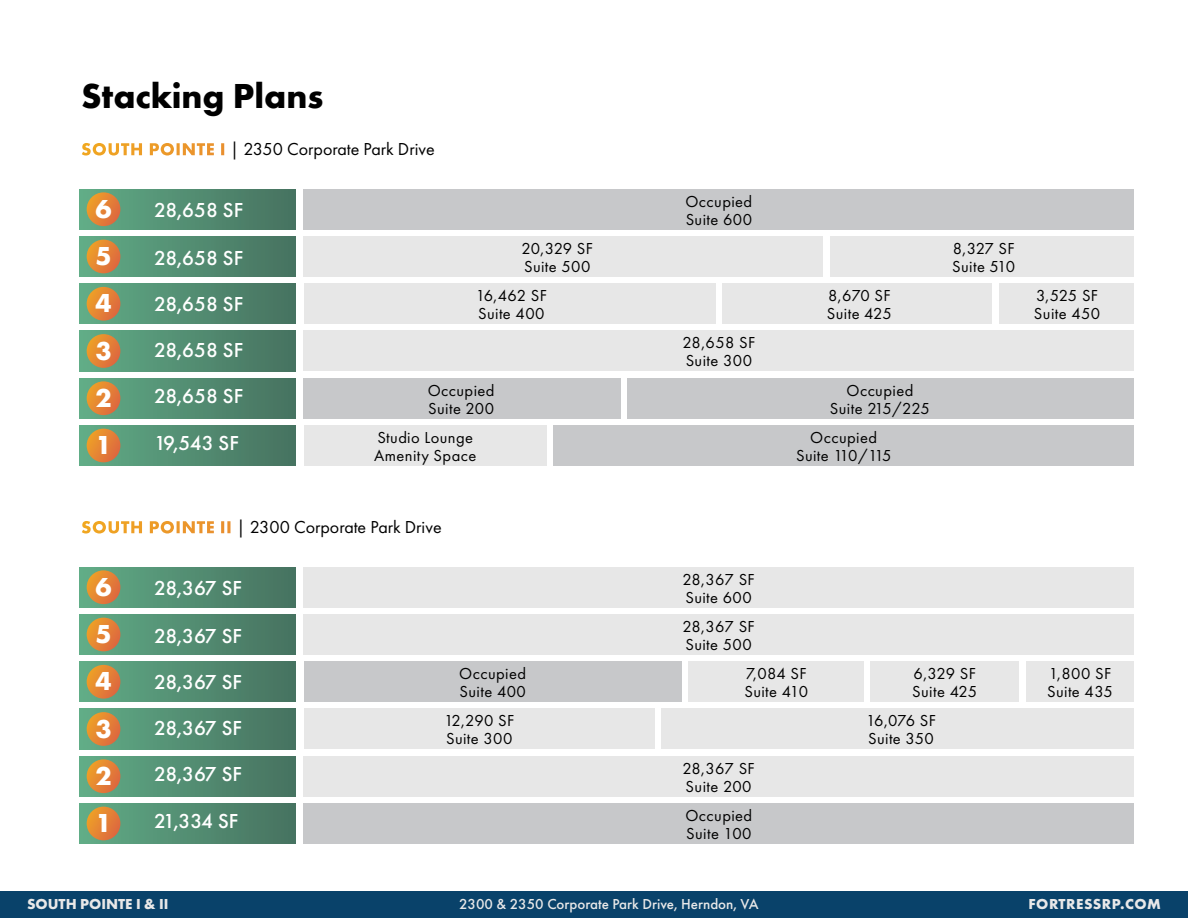
<style>
.page{position:relative;width:1188px;height:918px;background:#fff}
.page>*{position:absolute;margin:0;border:0;box-sizing:border-box;transform-origin:0 0}
.t1{font:700 36px "Futura PT";color:#000}
.t2{font:700 27px "Futura PT";color:#fff}
.t3{font:500 21px "Futura PT";color:#fff}
.t4{font:18px "Futura PT";color:#000}
.t5{font:16.5px/18px "Futura PT";letter-spacing:.025em;color:#000}
.t6{font:500 15px "Futura PT";color:#e8e8e8}
.t7{font:700 15px "Futura PT";letter-spacing:.01em;color:#e8e8e8}
.t8{font:700 15px "Futura PT";letter-spacing:.035em;color:#e8e8e8}
.s1{font-weight:700;color:#fff}
</style>
<div class="page">
<div style="left:0;top:891px;width:1188px;height:27px;background:#09426a"></div>
<div style="left:304px;top:567px;width:830px;height:41px;background:#e7e7e7"></div>
<div style="left:304px;top:756px;width:830px;height:41px;background:#e7e7e7"></div>
<div style="left:304px;top:803px;width:830px;height:41px;background:#c7c8ca"></div>
<div style="left:304px;top:709px;width:351px;height:40px;background:#e7e7e7"></div>
<div style="left:662px;top:709px;width:472px;height:40px;background:#e7e7e7"></div>
<div style="left:304px;top:614px;width:830px;height:41px;background:#e7e7e7"></div>
<div style="left:80px;top:567px;width:216px;height:41px;background:linear-gradient(to right,#64ab85,#457260)"></div>
<svg style="left:87px;top:570px;width:33px;height:34px"></svg>
<div style="left:80px;top:614px;width:216px;height:41px;background:linear-gradient(to right,#67aa83,#447261)"></div>
<svg style="left:87px;top:618px;width:33px;height:33px"></svg>
<div style="left:80px;top:709px;width:216px;height:40px;background:linear-gradient(to right,#63ab85,#457260)"></div>
<svg style="left:87px;top:712px;width:33px;height:34px"></svg>
<div style="left:80px;top:756px;width:216px;height:40px;background:linear-gradient(to right,#64ab85,#457260)"></div>
<svg style="left:87px;top:759px;width:33px;height:34px"></svg>
<div style="left:80px;top:803px;width:216px;height:41px;background:linear-gradient(to right,#67aa83,#447261)"></div>
<svg style="left:87px;top:807px;width:33px;height:33px"></svg>
<div style="left:80px;top:662px;width:216px;height:40px;background:linear-gradient(to right,#64ab85,#457260)"></div>
<svg style="left:87px;top:665px;width:33px;height:34px"></svg>
<div style="left:80px;top:189px;width:216px;height:41px;background:linear-gradient(to right,#64ab85,#457260)"></div>
<div style="left:304px;top:189px;width:830px;height:41px;background:#c7c8ca"></div>
<div style="left:628px;top:378px;width:506px;height:40px;background:#c7c8ca"></div>
<div style="left:303px;top:378px;width:318px;height:40px;background:#c7c8ca"></div>
<div style="left:303px;top:236px;width:520px;height:41px;background:#e7e7e7"></div>
<div style="left:830px;top:236px;width:304px;height:41px;background:#e7e7e7"></div>
<svg style="left:87px;top:192px;width:33px;height:34px"></svg>
<div style="left:80px;top:236px;width:216px;height:41px;background:linear-gradient(to right,#67aa83,#447261)"></div>
<svg style="left:87px;top:240px;width:33px;height:33px"></svg>
<div style="left:80px;top:331px;width:216px;height:40px;background:linear-gradient(to right,#63ab85,#457260)"></div>
<svg style="left:87px;top:334px;width:33px;height:34px"></svg>
<div style="left:80px;top:378px;width:216px;height:40px;background:linear-gradient(to right,#64ab85,#457260)"></div>
<svg style="left:87px;top:381px;width:33px;height:34px"></svg>
<div style="left:80px;top:425px;width:216px;height:41px;background:linear-gradient(to right,#67aa83,#447261)"></div>
<svg style="left:87px;top:429px;width:33px;height:33px"></svg>
<div style="left:80px;top:284px;width:216px;height:40px;background:linear-gradient(to right,#64ab85,#457260)"></div>
<svg style="left:87px;top:287px;width:33px;height:34px"></svg>
<div style="left:304px;top:662px;width:378px;height:40px;background:#c7c8ca"></div>
<div style="left:1026px;top:662px;width:108px;height:40px;background:#e7e7e7"></div>
<div style="left:688px;top:662px;width:176px;height:40px;background:#e7e7e7"></div>
<div style="left:870px;top:662px;width:149px;height:40px;background:#e7e7e7"></div>
<div style="left:304px;top:330px;width:830px;height:41px;background:#e7e7e7"></div>
<div style="left:722px;top:284px;width:270px;height:40px;background:#e7e7e7"></div>
<div style="left:304px;top:284px;width:412px;height:40px;background:#e7e7e7"></div>
<div style="left:999px;top:284px;width:135px;height:40px;background:#e7e7e7"></div>
<div style="left:554px;top:425px;width:580px;height:41px;background:#c7c8ca"></div>
<div style="left:304px;top:425px;width:243px;height:41px;background:#e7e7e7"></div>
<h1 class="t1" style="left:81px;top:73px;width:244px">Stacking Plans</h1>
<p class="t4" style="left:81px;top:139px;width:355px"><span class="s1">SOUTH POINTE I</span> | 2350 Corporate Park Drive</p>
<h2 class="t2" style="left:95px;top:192px;width:18px">6</h2>
<p class="t3" style="left:154px;top:198px;width:91px">28,658 SF</p>
<h2 class="t2" style="left:95px;top:239px;width:18px">5</h2>
<p class="t3" style="left:154px;top:245px;width:91px">28,658 SF</p>
<h2 class="t2" style="left:95px;top:285px;width:18px">4</h2>
<p class="t3" style="left:154px;top:291px;width:91px">28,658 SF</p>
<p class="t5" style="left:521px;top:239px;width:73px">20,329 SF<br>Suite 500</p>
<p class="t5" style="left:685px;top:192px;width:68px">Occupied<br>Suite 600</p>
<p class="t5" style="left:952px;top:239px;width:65px">8,327 SF<br>Suite 510</p>
<p class="t5" style="left:476px;top:286px;width:73px">16,462 SF<br>Suite 400</p>
<p class="t5" style="left:827px;top:286px;width:66px">8,670 SF<br>Suite 425</p>
<p class="t5" style="left:1034px;top:286px;width:68px">3,525 SF<br>Suite 450</p>
<h2 class="t2" style="left:95px;top:334px;width:18px">3</h2>
<p class="t3" style="left:154px;top:337px;width:91px">28,658 SF</p>
<h2 class="t2" style="left:95px;top:381px;width:18px">2</h2>
<p class="t3" style="left:154px;top:383px;width:91px">28,658 SF</p>
<h2 class="t2" style="left:95px;top:428px;width:18px">1</h2>
<p class="t3" style="left:154px;top:431px;width:86px">19,543 SF</p>
<p class="t5" style="left:428px;top:381px;width:68px">Occupied<br>Suite 200</p>
<p class="t5" style="left:374px;top:428px;width:104px">Studio Lounge<br>Amenity Space</p>
<p class="t5" style="left:682px;top:334px;width:74px">28,658 SF<br>Suite 300</p>
<p class="t5" style="left:830px;top:381px;width:102px;text-align:center">Occupied<br>Suite 215/225</p>
<p class="t5" style="left:796px;top:428px;width:97px;text-align:center">Occupied<br>Suite 110/115</p>
<p class="t4" style="left:81px;top:517px;width:362px"><span class="s1">SOUTH POINTE II</span> | 2300 Corporate Park Drive</p>
<h2 class="t2" style="left:95px;top:570px;width:18px">6</h2>
<p class="t3" style="left:154px;top:576px;width:89px">28,367 SF</p>
<h2 class="t2" style="left:95px;top:617px;width:18px">5</h2>
<p class="t3" style="left:154px;top:623px;width:89px">28,367 SF</p>
<p class="t5" style="left:682px;top:570px;width:74px">28,367 SF<br>Suite 600</p>
<p class="t5" style="left:682px;top:617px;width:74px">28,367 SF<br>Suite 500</p>
<h2 class="t2" style="left:95px;top:663px;width:18px">4</h2>
<p class="t3" style="left:154px;top:669px;width:89px">28,367 SF</p>
<h2 class="t2" style="left:95px;top:712px;width:18px">3</h2>
<p class="t3" style="left:154px;top:715px;width:89px">28,367 SF</p>
<h2 class="t2" style="left:95px;top:759px;width:18px">2</h2>
<p class="t3" style="left:154px;top:761px;width:89px">28,367 SF</p>
<h2 class="t2" style="left:95px;top:806px;width:18px">1</h2>
<p class="t3" style="left:154px;top:809px;width:86px">21,334 SF</p>
<p class="t5" style="left:459px;top:664px;width:68px">Occupied<br>Suite 400</p>
<p class="t5" style="left:1047px;top:664px;width:67px">1,800 SF<br>Suite 435</p>
<p class="t5" style="left:744px;top:664px;width:65px">7,084 SF<br>Suite 410</p>
<p class="t5" style="left:912px;top:664px;width:66px">6,329 SF<br>Suite 425</p>
<p class="t5" style="left:444px;top:712px;width:72px">12,290 SF<br>Suite 300</p>
<p class="t5" style="left:682px;top:759px;width:74px">28,367 SF<br>Suite 200</p>
<p class="t5" style="left:685px;top:806px;width:68px">Occupied<br>Suite 100</p>
<p class="t5" style="left:866px;top:712px;width:71px">16,076 SF<br>Suite 350</p>
<p class="t7" style="left:27px;top:894px;width:143px">SOUTH POINTE I &amp; II</p>
<p class="t6" style="left:459px;top:895px;width:301px">2300 &amp; 2350 Corporate Park Drive, Herndon, VA</p>
<p class="t8" style="left:1029px;top:894px;width:134px">FORTRESSRP.COM</p>
</div>
